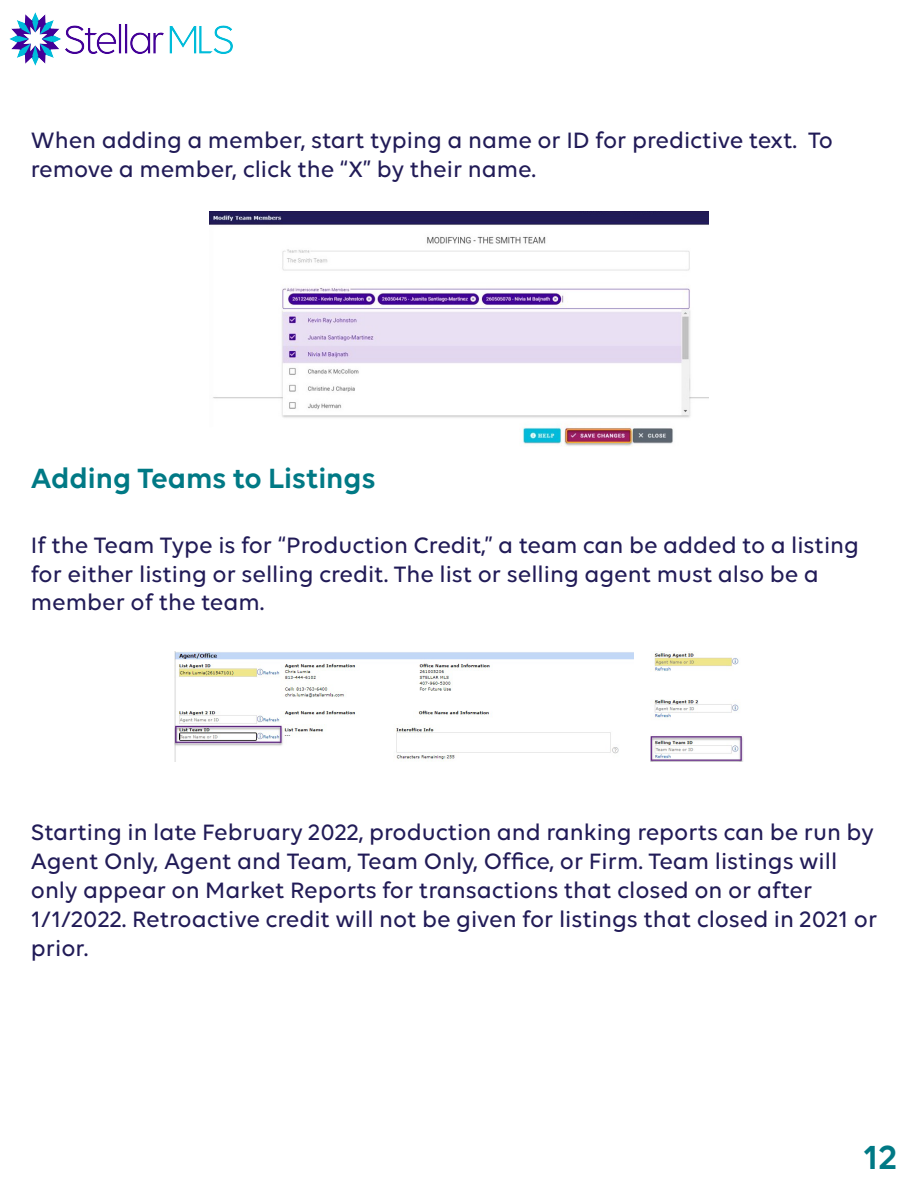
<style>
.page{position:relative;width:918px;height:1188px;background:#fff}
.page>*{position:absolute;margin:0;border:0;box-sizing:border-box;transform-origin:0 0}
.t1{font:600 36px "Volte";color:#007985}
.t2{font:600 30px "Volte";color:#007985}
.t3{font:500 24px/28.8px "Volte";color:#211b57}
</style>
<div class="page">
<img style="left:9px;top:13px;width:223px;height:52px">
<img style="left:209px;top:211px;width:500px;height:236px">
<img style="left:175px;top:651px;width:459px;height:111px">
<img style="left:651px;top:652px;width:92px;height:109px">
<p class="t3" style="left:31px;top:125px;width:804px">When adding a member, start typing a name or ID for predictive text. To remove a member, click the “X” by their name.</p>
<p class="t2" style="left:31px;top:460px;width:346px">Adding Teams to Listings</p>
<p class="t3" style="left:31px;top:530px;width:830px">If the Team Type is for “Production Credit,” a team can be added to a listing for either listing or selling credit. The list or selling agent must also be a member of the team.</p>
<p class="t3" style="left:31px;top:818px;width:848px">Starting in late February 2022, production and ranking reports can be run by Agent Only, Agent and Team, Team Only, Office, or Firm. Team listings will only appear on Market Reports for transactions that closed on or after 1/1/2022. Retroactive credit will not be given for listings that closed in 2021 or prior.</p>
<h1 class="t1" style="left:863px;top:1136px;width:36px">12</h1>
</div>
